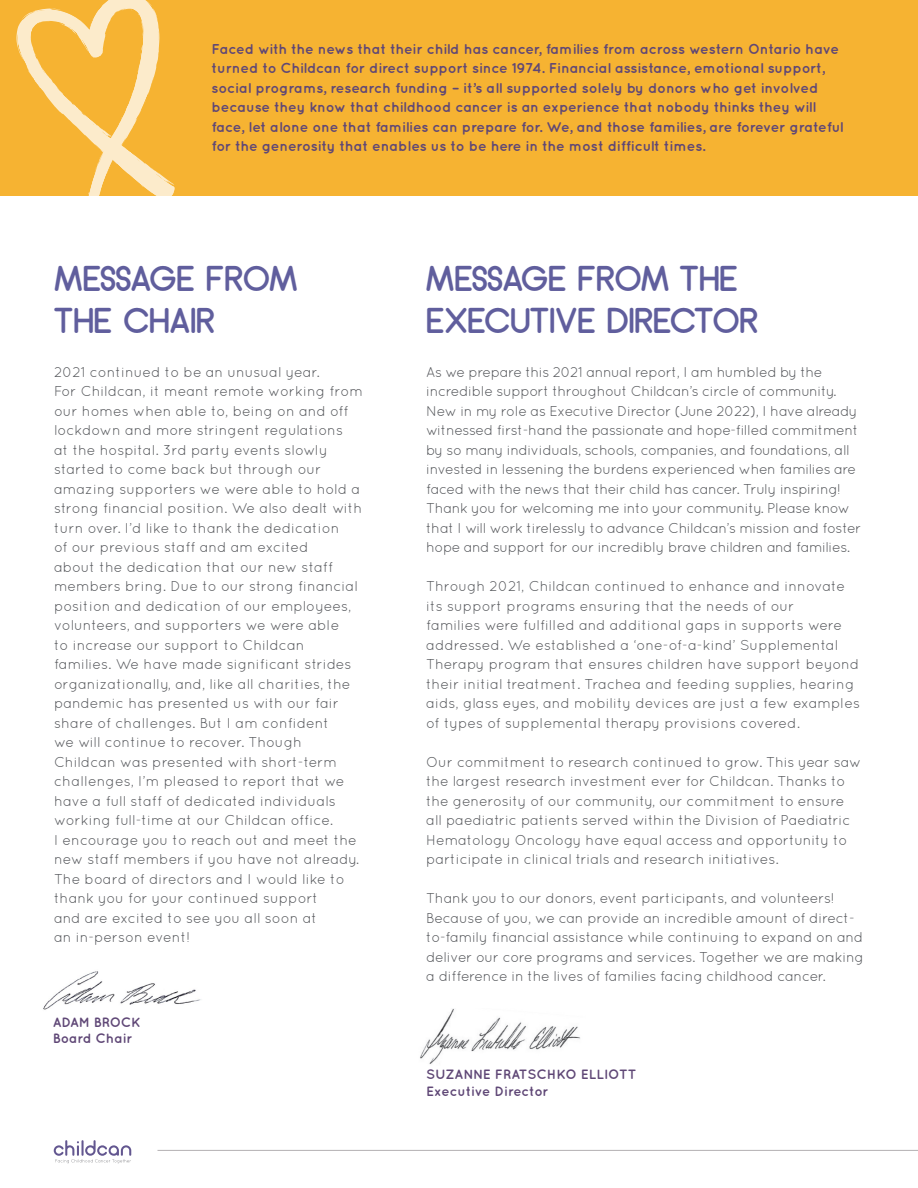
<style>
.page{position:relative;width:918px;height:1188px;background:#fff}
.page>*{position:absolute;margin:0;border:0;box-sizing:border-box;transform-origin:0 0}
.t1{font:36px/42px "Arciform";color:#605e9d}
.t2{font:14.25px/19.5px "Quicksand";letter-spacing:-.01em;color:#54565a}
.t3{font:14.25px/19.5px "Quicksand";letter-spacing:-.03em;color:#54565a}
.t4{font:700 14.25px/19.5px "Quicksand";letter-spacing:-.01em;color:#5f4776}
.t5{font:700 13.5px/16.5px "Quicksand";letter-spacing:-.01em;color:#5f4776}
</style>
<div class="page">
<div style="left:0;top:0;width:918px;height:196px;background:#f6b332"></div>
<svg style="left:16px;top:0;width:159px;height:196px"></svg>
<hr style="left:158px;top:1150px;width:760px;height:1px;background:#b3b0b2">
<svg style="left:54px;top:1140px;width:77px;height:23px"></svg>
<img style="left:43px;top:971px;width:158px;height:39px">
<img style="left:420px;top:1008px;width:160px;height:56px">
<p class="t4" style="left:212px;top:38px;width:633px">Faced with the news that their child has cancer, families from across western Ontario have turned to Childcan for direct support since 1974. Financial assistance, emotional support, social programs, research funding – it’s all supported solely by donors who get involved because they know that childhood cancer is an experience that nobody thinks they will face, let alone one that families can prepare for. We, and those families, are forever grateful for the generosity that enables us to be here in the most difficult times.</p>
<p class="t1" style="left:55px;top:257px;width:244px">MESSAGE FROM<br>THE CHAIR</p>
<p class="t1" style="left:426px;top:257px;width:333px">MESSAGE FROM THE<br>EXECUTIVE DIRECTOR</p>
<p class="t2" style="left:54px;top:362px;width:311px">2021 continued to be an unusual year.<br>For Childcan, it meant remote working from our homes when able to, being on and off lockdown and more stringent regulations<br>at the hospital. 3rd party events slowly started to come back but through our amazing supporters we were able to hold a strong financial position. We also dealt with turn over. I’d like to thank the dedication<br>of our previous staff and am excited<br>about the dedication that our new staff members bring. Due to our strong financial position and dedication of our employees, volunteers, and supporters we were able<br>to increase our support to Childcan families. We have made significant strides organizationally, and, like all charities, the pandemic has presented us with our fair share of challenges. But I am confident<br>we will continue to recover. Though Childcan was presented with short-term challenges, I’m pleased to report that we have a full staff of dedicated individuals working full-time at our Childcan office.<br>I encourage you to reach out and meet the new staff members if you have not already.<br>The board of directors and I would like to thank you for your continued support<br>and are excited to see you all soon at<br>an in-person event!</p>
<p class="t3" style="left:426px;top:362px;width:437px">As we prepare this 2021 annual report, I am humbled by the incredible support throughout Childcan’s circle of community.<br>New in my role as Executive Director (June 2022), I have already witnessed first-hand the passionate and hope-filled commitment by so many individuals, schools, companies, and foundations, all invested in lessening the burdens experienced when families are faced with the news that their child has cancer. Truly inspiring!<br>Thank you for welcoming me into your community. Please know that I will work tirelessly to advance Childcan’s mission and foster hope and support for our incredibly brave children and families.</p>
<p class="t2" style="left:426px;top:576px;width:435px">Through 2021, Childcan continued to enhance and innovate its support programs ensuring that the needs of our<br>families were fulfilled and additional gaps in supports were addressed. We established a ‘one-of-a-kind’ Supplemental Therapy program that ensures children have support beyond their initial treatment. Trachea and feeding supplies, hearing aids, glass eyes, and mobility devices are just a few examples of types of supplemental therapy provisions covered.</p>
<p class="t2" style="left:426px;top:752px;width:437px">Our commitment to research continued to grow. This year saw the largest research investment ever for Childcan. Thanks to the generosity of our community, our commitment to ensure all paediatric patients served within the Division of Paediatric Hematology Oncology have equal access and opportunity to participate in clinical trials and research initiatives.</p>
<p class="t2" style="left:426px;top:888px;width:439px">Thank you to our donors, event participants, and volunteers!<br>Because of you, we can provide an incredible amount of direct&shy;to-family financial assistance while continuing to expand on and deliver our core programs and services. Together we are making a difference in the lives of families facing childhood cancer.</p>
<p class="t5" style="left:53px;top:1014px;width:89px">ADAM BROCK<br>Board Chair</p>
<p class="t5" style="left:426px;top:1066px;width:212px">SUZANNE FRATSCHKO ELLIOTT<br>Executive Director</p>
</div>
